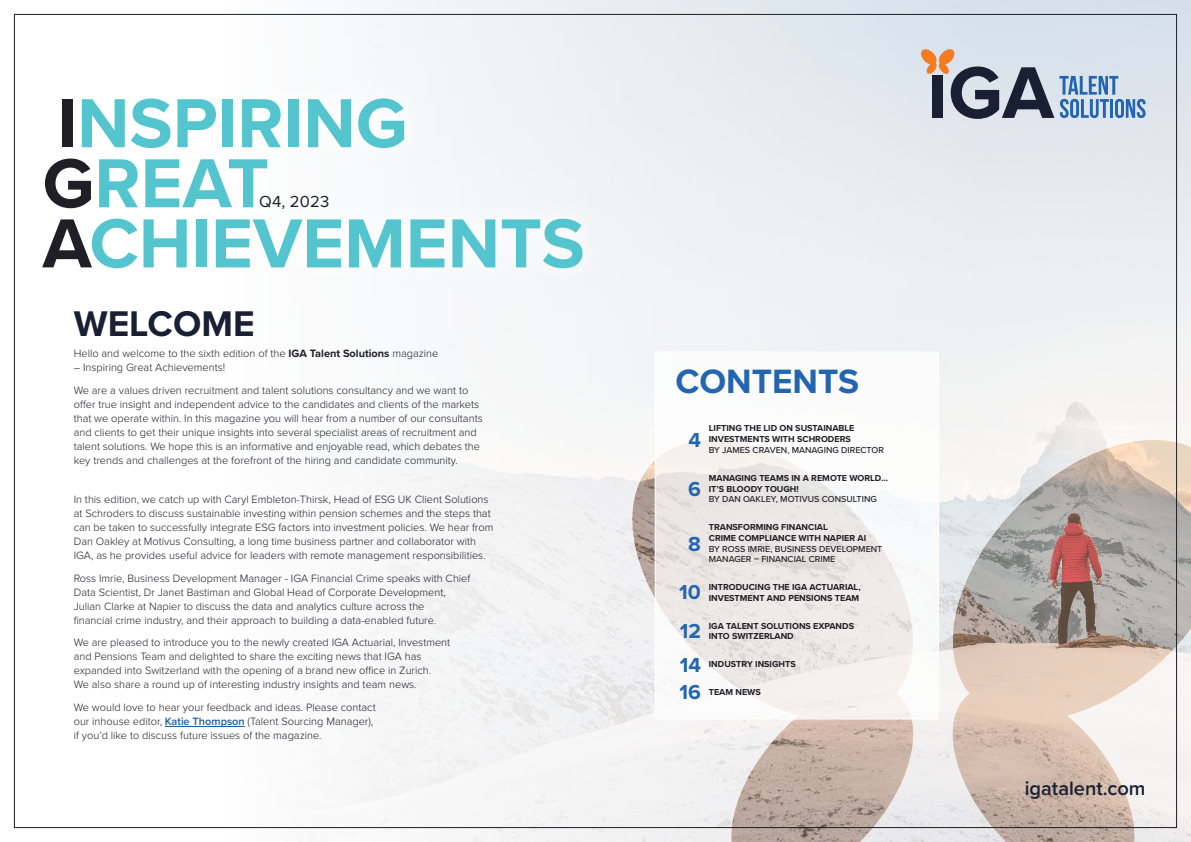
<style>
.page{position:relative;width:1191px;height:842px;background:#fff}
.page>*{position:absolute;margin:0;border:0;box-sizing:border-box;transform-origin:0 0}
.Question{font:700 71.9px/60.1px "Proxima Nova";color:#54c5cf}
.Question-2{font:700 37px "Proxima Nova";color:#192033}
.Question-3{font:700 35px "Proxima Nova";color:#2365b1}
.Question-4{font:700 21px "Proxima Nova";color:#2365b1}
.t1{font:600 20px "Proxima Nova";color:#192033}
.Question-5{font:16.6px "Proxima Nova";letter-spacing:.01em;color:#201e26}
.Body_Text{font:300 11px/14px "Proxima Nova";color:#201e26}
.Question-6{font:700 9px/10.8px "Proxima Nova";color:#201e26}
.Question-7{font:500 9px/10.8px "Proxima Nova";color:#201e26}
.s1{color:#201e26}
.s2{font-weight:700}
.s3{font-weight:600;color:#175d9e}
.s4{font-weight:500}
</style>
<div class="page">
<img style="left:13px;top:0;width:1178px;height:842px">
<svg style="left:612px;top:420px;width:579px;height:422px;fill:#f3f3f3"></svg>
<img style="left:631px;top:440px;width:560px;height:402px">
<svg style="left:656px;top:353px;width:281px;height:364px"></svg>
<div style="left:654px;top:351px;width:285px;height:368px;border:1px solid #fff"></div>
<div style="left:19px;top:75px;width:587px;height:217px;background:#fff"></div>
<svg style="left:921px;top:49px;width:224px;height:70px;background:#a4adba"></svg>
<hr style="left:165px;top:726px;width:80px;height:1px;background:#175d9e">
<div style="left:671px;top:420px;width:241px;height:40px;background:linear-gradient(to right,#f9f6f4,#fdfefd)"></div>
<svg style="left:671px;top:468px;width:241px;height:40px;fill:#ebe7e6"></svg>
<svg style="left:671px;top:518px;width:241px;height:51px;background:#ebe7e6"></svg>
<svg style="left:671px;top:578px;width:241px;height:30px;background:#ece8e6"></svg>
<div style="left:671px;top:681px;width:241px;height:24px;background:linear-gradient(to bottom,#f7f2f0,#f9f5f2)"></div>
<svg style="left:671px;top:616px;width:241px;height:30px;background:#ece7e5"></svg>
<svg style="left:671px;top:652px;width:241px;height:24px;fill:#efeae8"></svg>
<p class="Question" style="left:43px;top:92px;width:543px"><span class="s1">I</span>NSPIRING<br><span class="s1">G</span>REAT<br><span class="s1">A</span>CHIEVEMENTS</p>
<p class="Question-5" style="left:259px;top:189px;width:72px">Q4, 2023</p>
<p class="Question-2" style="left:74px;top:296px;width:182px">WELCOME</p>
<p class="Body_Text" style="left:74px;top:346px;width:366px">Hello and welcome to the sixth edition of the <span class="s2">IGA Talent Solutions</span> magazine</p>
<p class="Body_Text" style="left:74px;top:360px;width:153px">– Inspiring Great Achievements!</p>
<p class="Body_Text" style="left:74px;top:382px;width:410px">We are a values driven recruitment and talent solutions consultancy and we want to offer true insight and independent advice to the candidates and clients of the markets that we operate within. In this magazine you will hear from a number of our consultants and clients to get their unique insights into several specialist areas of recruitment and talent solutions. We hope this is an informative and enjoyable read, which debates the key trends and challenges at the forefront of the hiring and candidate community.</p>
<p class="Body_Text" style="left:74px;top:492px;width:421px">In this edition, we catch up with Caryl Embleton-Thirsk, Head of ESG UK Client Solutions at Schroders to discuss sustainable investing within pension schemes and the steps that can be taken to successfully integrate ESG factors into investment policies. We hear from Dan Oakley at Motivus Consulting, a long time business partner and collaborator with IGA, as he provides useful advice for leaders with remote management responsibilities.</p>
<p class="Body_Text" style="left:74px;top:570px;width:398px">Ross Imrie, Business Development Manager - IGA Financial Crime speaks with Chief Data Scientist, Dr Janet Bastiman and Global Head of Corporate Development, Julian Clarke at Napier to discuss the data and analytics culture across the<br>financial crime industry, and their approach to building a data-enabled future.</p>
<p class="Body_Text" style="left:74px;top:635px;width:378px">We are pleased to introduce you to the newly created IGA Actuarial, Investment and Pensions Team and delighted to share the exciting news that IGA has expanded into Switzerland with the opening of a brand new office in Zurich.<br>We also share a round up of interesting industry insights and team news.</p>
<p class="Body_Text" style="left:74px;top:699px;width:303px">We would love to hear your feedback and ideas. Please contact our inhouse editor, <span class="s3">Katie Thompson</span> (Talent Sourcing Manager), if you’d like to discuss future issues of the magazine.</p>
<p class="Question-3" style="left:675px;top:355px;width:185px">CONTENTS</p>
<p class="Question-6" style="left:709px;top:423px;width:177px">LIFTING THE LID ON SUSTAINABLE<br>INVESTMENTS WITH SCHRODERS<br><span class="s4">BY JAMES CRAVEN, MANAGING DIRECTOR</span></p>
<p class="Question-6" style="left:709px;top:472px;width:181px">MANAGING TEAMS IN A REMOTE WORLD…<br>IT’S BLOODY TOUGH!<br><span class="s4">BY DAN OAKLEY, MOTIVUS CONSULTING</span></p>
<p class="Question-7" style="left:709px;top:521px;width:175px"><span class="s2">TRANSFORMING FINANCIAL<br>CRIME COMPLIANCE WITH NAPIER AI<br></span>BY ROSS IMRIE, BUSINESS DEVELOPMENT<br>MANAGER – FINANCIAL CRIME</p>
<p class="Question-6" style="left:709px;top:581px;width:153px">INTRODUCING THE IGA ACTUARIAL,<br>INVESTMENT AND PENSIONS TEAM</p>
<p class="Question-6" style="left:709px;top:620px;width:147px">IGA TALENT SOLUTIONS EXPANDS<br>INTO SWITZERLAND</p>
<p class="Question-6" style="left:709px;top:658px;width:88px">INDUSTRY INSIGHTS</p>
<p class="Question-6" style="left:709px;top:686px;width:54px">TEAM NEWS</p>
<p class="Question-4" style="left:688px;top:424px;width:14px">4</p>
<p class="Question-4" style="left:688px;top:473px;width:14px">6</p>
<p class="Question-4" style="left:688px;top:529px;width:14px">8</p>
<p class="Question-4" style="left:679px;top:577px;width:23px">10</p>
<p class="Question-4" style="left:679px;top:616px;width:23px">12</p>
<p class="Question-4" style="left:680px;top:649px;width:23px">14</p>
<p class="Question-4" style="left:679px;top:677px;width:23px">16</p>
<p class="t1" style="left:1024px;top:774px;width:122px">igatalent.com</p>
</div>
